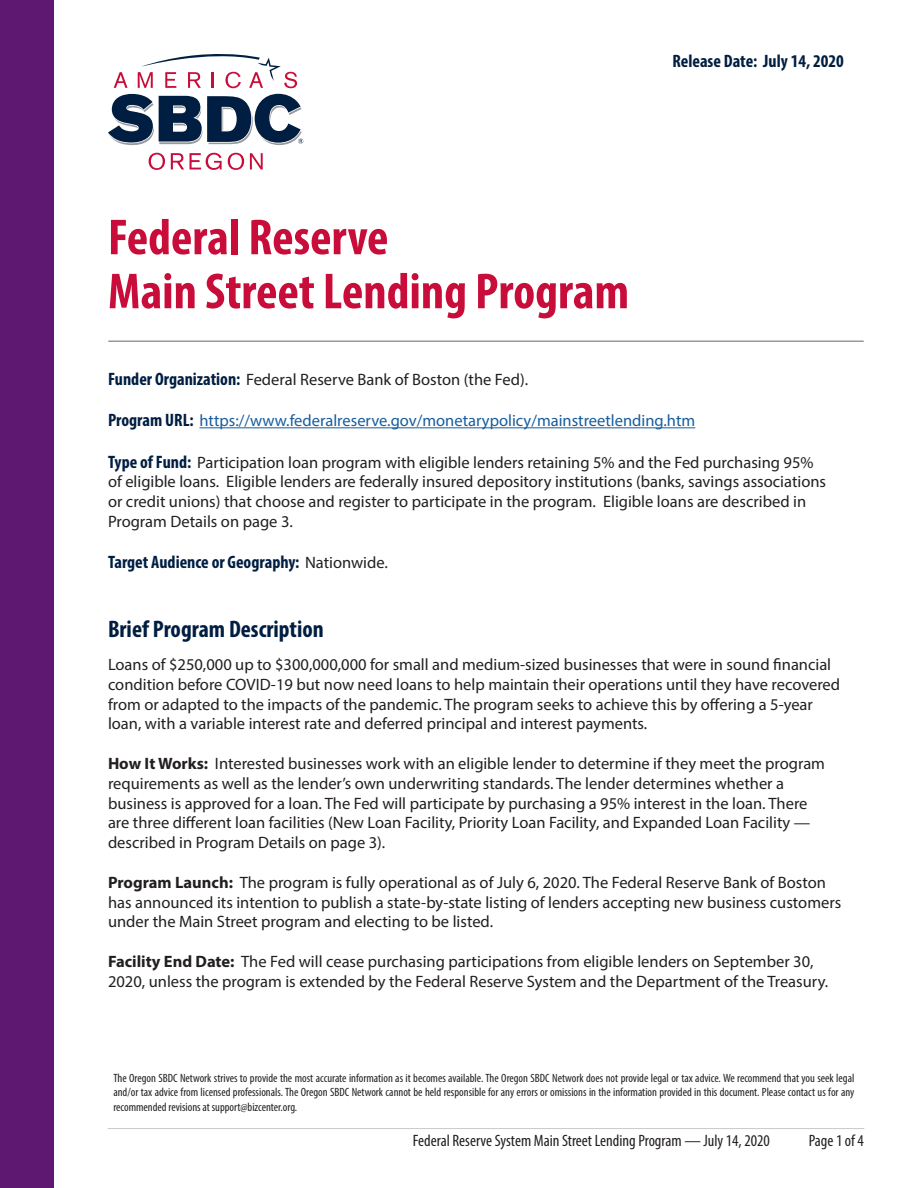
<style>
.page{position:relative;width:918px;height:1188px;background:#fff}
.page>*{position:absolute;margin:0;border:0;box-sizing:border-box;transform-origin:0 0}
.t1{font:700 condensed 51px/54px "Myriad Pro";color:#c80d3a}
.t2{font:700 condensed 24px "Myriad Pro";color:#001e41}
.t3{font:700 condensed 18px "Myriad Pro";color:#001e41}
.t4{font:16.5px/19.8px "Myriad Pro";color:#231f20}
.t5{font:16.5px "Myriad Pro";color:#175d9e}
.t6{font:condensed 16.5px "Myriad Pro";color:#231f20}
.t7{font:condensed 12px/14.4px "Myriad Pro";color:#231f20;text-align:justify}
.s1{font-weight:700;font-stretch:condensed;font-size:18px;color:#001e41}
.s2{font-weight:400;font-stretch:normal;font-size:16.5px;color:#231f20}
.s3{font-weight:700}
</style>
<div class="page">
<div style="left:0;top:0;width:54px;height:1188px;background:#5f1872"></div>
<hr style="left:108px;top:1128px;width:756px;height:1px;background:#cccacb">
<hr style="left:199px;top:427px;width:496px;height:1px;background:#175d9e">
<svg style="left:114px;top:72px;width:14px;height:16px"></svg>
<svg style="left:138px;top:54px;width:159px;height:34px"></svg>
<svg style="left:108px;top:94px;width:195px;height:51px"></svg>
<svg style="left:149px;top:153px;width:16px;height:17px"></svg>
<svg style="left:171px;top:153px;width:13px;height:16px"></svg>
<svg style="left:190px;top:153px;width:32px;height:17px"></svg>
<svg style="left:228px;top:153px;width:16px;height:17px"></svg>
<svg style="left:250px;top:153px;width:13px;height:16px"></svg>
<hr style="left:109px;top:340px;width:754px;height:2px;background:#99989b">
<p class="t3" style="left:673px;top:50px;width:173px">Release Date: July 14, 2020</p>
<p class="t1" style="left:108px;top:209px;width:523px">Federal Reserve<br>Main Street Lending Program</p>
<p class="t4" style="left:108px;top:369px;width:422px"><span class="s1">Funder Organization:</span> Federal Reserve Bank of Boston (the Fed).</p>
<p class="t5" style="left:108px;top:410px;width:589px"><span class="s1">Program URL:</span> https://www.federalreserve.gov/monetarypolicy/mainstreetlending.htm</p>
<p class="t4" style="left:108px;top:452px;width:720px"><span class="s1">Type of Fund:</span> Participation loan program with eligible lenders retaining 5% and the Fed purchasing 95% of eligible loans. Eligible lenders are federally insured depository institutions (banks, savings associations or credit unions) that choose and register to participate in the program. Eligible loans are described in Program Details on page 3.</p>
<p class="t3" style="left:108px;top:551px;width:281px">Target Audience or Geography: <span class="s2">Nationwide.</span></p>
<p class="t2" style="left:108px;top:614px;width:217px">Brief Program Description</p>
<p class="t4" style="left:108px;top:654px;width:734px">Loans of $250,000 up to $300,000,000 for small and medium-sized businesses that were in sound financial condition before COVID-19 but now need loans to help maintain their operations until they have recovered from or adapted to the impacts of the pandemic. The program seeks to achieve this by offering a 5-year loan, with a variable interest rate and deferred principal and interest payments.</p>
<p class="t4" style="left:108px;top:753px;width:719px"><span class="s3">How It Works:</span> Interested businesses work with an eligible lender to determine if they meet the program requirements as well as the lender’s own underwriting standards. The lender determines whether a business is approved for a loan. The Fed will participate by purchasing a 95% interest in the loan. There are three different loan facilities (New Loan Facility, Priority Loan Facility, and Expanded Loan Facility — described in Program Details on page 3).</p>
<p class="t4" style="left:108px;top:872px;width:735px"><span class="s3">Program Launch:</span> The program is fully operational as of July 6, 2020. The Federal Reserve Bank of Boston has announced its intention to publish a state-by-state listing of lenders accepting new business customers under the Main Street program and electing to be listed.</p>
<p class="t4" style="left:108px;top:951px;width:722px"><span class="s3">Facility End Date:</span> The Fed will cease purchasing participations from eligible lenders on September 30,<br>2020, unless the program is extended by the Federal Reserve System and the Department of the Treasury.</p>
<p class="t7" style="left:113px;top:1070px;width:742px">The Oregon SBDC Network strives to provide the most accurate information as it becomes available. The Oregon SBDC Network does not provide legal or tax advice. We recommend that you seek legal and/or tax advice from licensed professionals. The Oregon SBDC Network cannot be held responsible for any errors or omissions in the information provided in this document. Please contact us for any recommended revisions at support@bizcenter.org.</p>
<p class="t6" style="left:413px;top:1131px;width:358px">Federal Reserve System Main Street Lending Program — July 14, 2020</p>
<p class="t6" style="left:809px;top:1131px;width:57px">Page 1 of 4</p>
</div>
